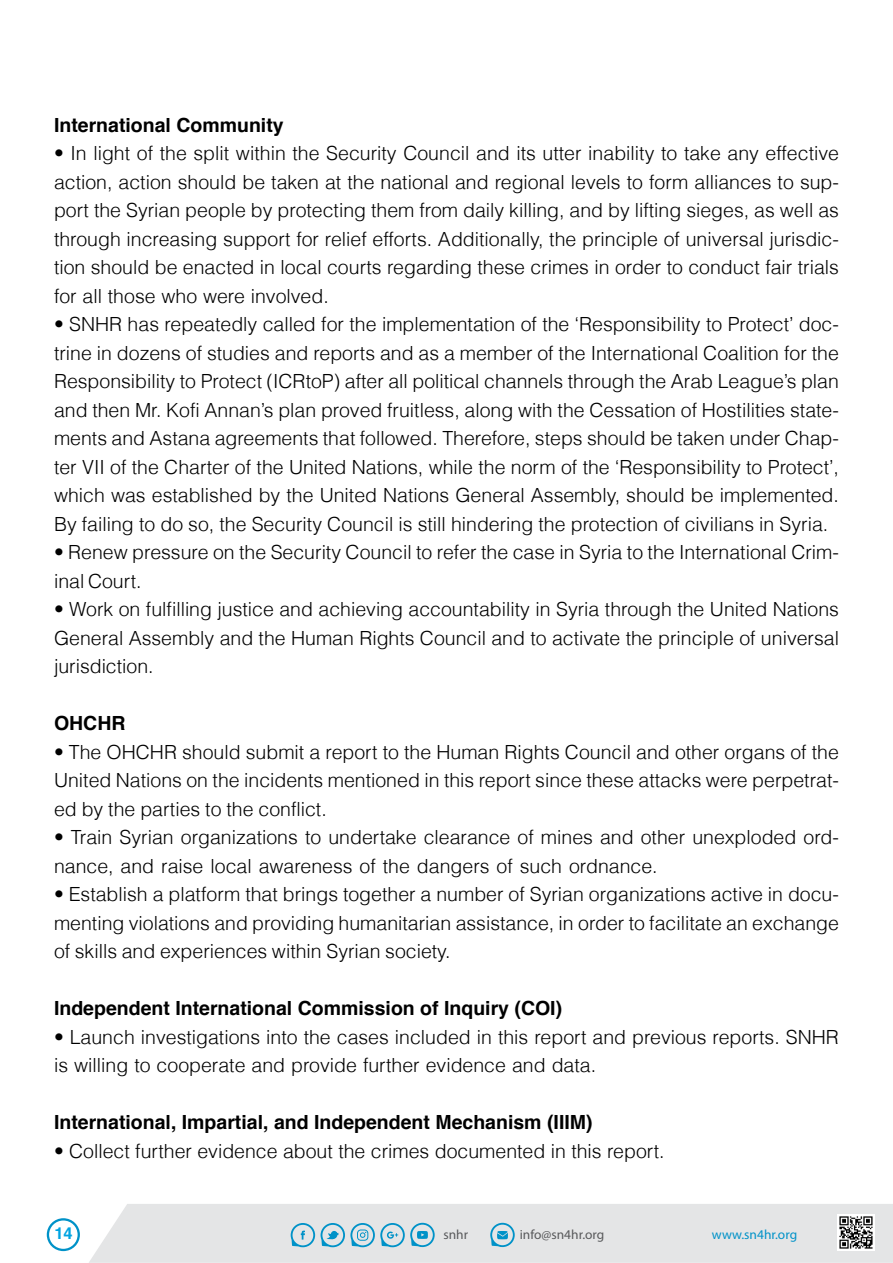
<style>
.page{position:relative;width:893px;height:1263px;background:#fff}
.page>*{position:absolute;margin:0;border:0;box-sizing:border-box;transform-origin:0 0}
.t1{font:300 19.5px/28.5px "Helvetica";color:#000}
.t2{font:700 19.5px "Helvetica";color:#000}
.t3{font:700 16.5px "Helvetica";color:#00a4e2}
.t4{font:13.35px "Myriad Pro";color:#58595b}
.t5{font:13.35px "Myriad Pro";color:#0092c8}
</style>
<div class="page">
<div style="left:89px;top:1204px;width:804px;height:59px;background:#e4e5e6"></div>
<svg style="left:291px;top:1223px;width:24px;height:24px"></svg>
<svg style="left:321px;top:1223px;width:114px;height:24px;background:#a1ccdd"></svg>
<svg style="left:490px;top:1223px;width:25px;height:24px"></svg>
<img style="left:837px;top:1214px;width:37px;height:37px">
<svg style="left:47px;top:1218px;width:33px;height:33px"></svg>
<p class="t2" style="left:54px;top:109px;width:231px">International Community</p>
<p class="t1" style="left:54px;top:139px;width:786px">• In light of the split within the Security Council and its utter inability to take any effective</p>
<p class="t1" style="left:54px;top:196px;width:786px">port the Syrian people by protecting them from daily killing, and by lifting sieges, as well as</p>
<p class="t1" style="left:54px;top:167px;width:786px">action, action should be taken at the national and regional levels to form alliances to sup-</p>
<p class="t1" style="left:54px;top:224px;width:786px">through increasing support for relief efforts. Additionally, the principle of universal jurisdic-</p>
<p class="t1" style="left:54px;top:281px;width:276px">for all those who were involved.</p>
<p class="t1" style="left:54px;top:253px;width:786px">tion should be enacted in local courts regarding these crimes in order to conduct fair trials</p>
<p class="t1" style="left:54px;top:310px;width:786px">• SNHR has repeatedly called for the implementation of the ‘Responsibility to Protect’ doc-</p>
<p class="t1" style="left:54px;top:367px;width:786px">Responsibility to Protect (ICRtoP) after all political channels through the Arab Leagues’ plan</p>
<p class="t1" style="left:54px;top:338px;width:786px">trine in dozens of studies and reports and as a member of the International Coalition for the</p>
<p class="t1" style="left:54px;top:395px;width:786px">and then Mr. Kofi Annans’ plan proved fruitless, along with the Cessation of Hostilities state-</p>
<p class="t1" style="left:54px;top:424px;width:786px">ments and Astana agreements that followed. Therefore, steps should be taken under Chap-</p>
<p class="t1" style="left:54px;top:452px;width:786px">ter VII of the Charter of the United Nations, while the norm of the ‘Responsibility to Protect ,‘</p>
<p class="t1" style="left:54px;top:481px;width:786px">which was established by the United Nations General Assembly, should be implemented.<br>By failing to do so, the Security Council is still hindering the protection of civilians in Syria.</p>
<p class="t1" style="left:54px;top:566px;width:89px">inal Court.</p>
<p class="t1" style="left:54px;top:538px;width:786px">• Renew pressure on the Security Council to refer the case in Syria to the International Crim-</p>
<p class="t1" style="left:54px;top:595px;width:786px;text-align:justify">• Work on fulfilling justice and achieving accountability in Syria through the United Nations General Assembly and the Human Rights Council and to activate the principle of universal jurisdiction.</p>
<p class="t2" style="left:54px;top:708px;width:73px">OHCHR</p>
<p class="t1" style="left:54px;top:737px;width:786px">• The OHCHR should submit a report to the Human Rights Council and other organs of the</p>
<p class="t1" style="left:54px;top:794px;width:274px">ed by the parties to the conflict.</p>
<p class="t1" style="left:54px;top:766px;width:786px">United Nations on the incidents mentioned in this report since these attacks were perpetrat-</p>
<p class="t1" style="left:54px;top:823px;width:786px">• Train Syrian organizations to undertake clearance of mines and other unexploded ord-</p>
<p class="t1" style="left:54px;top:851px;width:605px">nance, and raise local awareness of the dangers of such ordnance.</p>
<p class="t1" style="left:54px;top:880px;width:786px">• Establish a platform that brings together a number of Syrian organizations active in docu-</p>
<p class="t1" style="left:54px;top:937px;width:398px">of skills and experiences within Syrian society.</p>
<p class="t2" style="left:54px;top:993px;width:510px">Independent International Commission of Inquiry (COI(</p>
<p class="t1" style="left:54px;top:1022px;width:786px">• Launch investigations into the cases included in this report and previous reports. SNHR is willing to cooperate and provide further evidence and data.</p>
<p class="t2" style="left:54px;top:1107px;width:540px">International, Impartial, and Independent Mechanism (IIIM(</p>
<p class="t1" style="left:54px;top:1136px;width:612px">• Collect further evidence about the crimes documented in this report.</p>
<p class="t1" style="left:54px;top:908px;width:786px">menting violations and providing humanitarian assistance in, order to facilitate an exchange</p>
<p class="t3" style="left:54px;top:1220px;width:20px">14</p>
<p class="t4" style="left:443px;top:1226px;width:26px">snhr</p>
<p class="t4" style="left:520px;top:1226px;width:86px">info@sn4hr.org</p>
<p class="t5" style="left:712px;top:1226px;width:87px">www.sn4hr.org</p>
</div>
